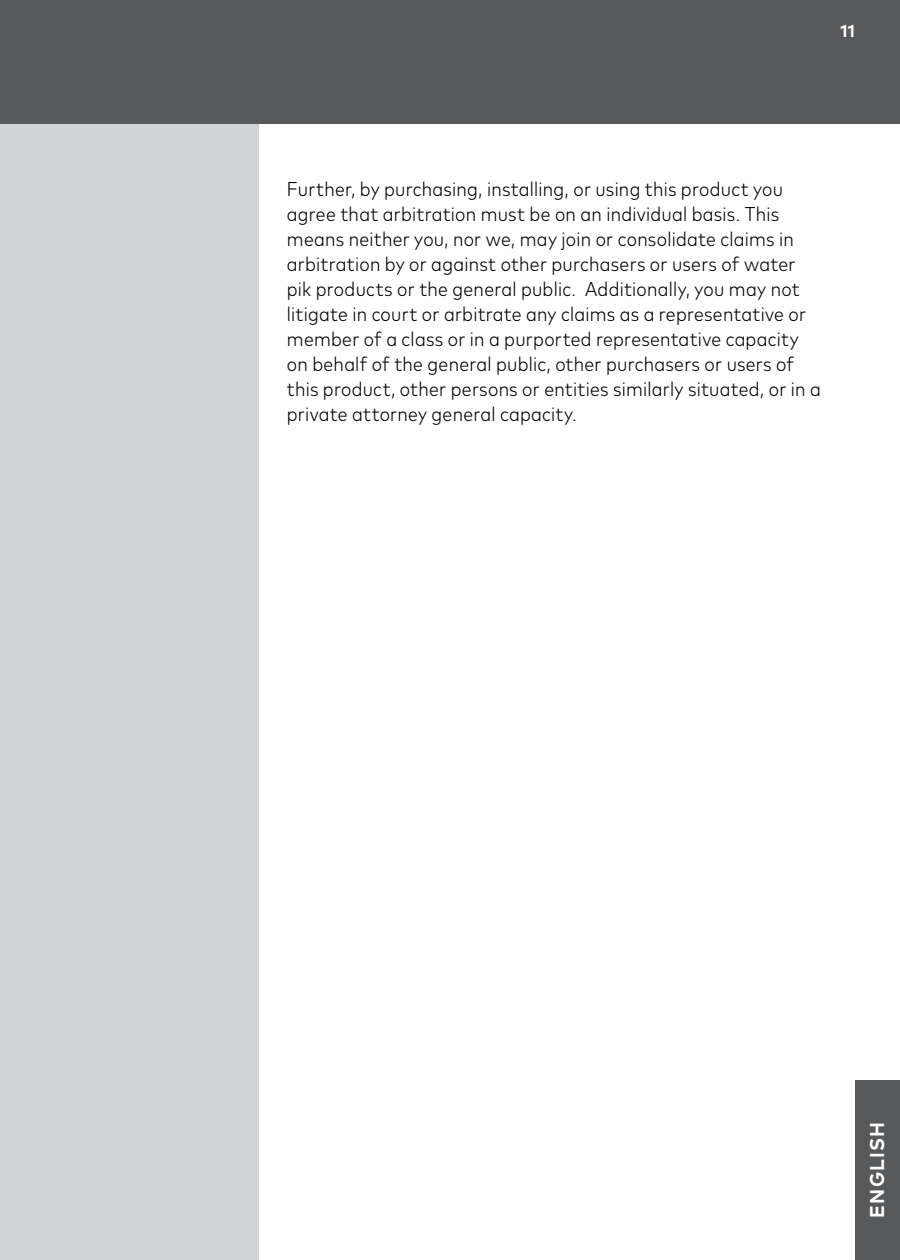
<style>
.page{position:relative;width:900px;height:1260px;background:#fff}
.page>*{position:absolute;margin:0;border:0;box-sizing:border-box;transform-origin:0 0}
.t1{font:300 condensed 20px/25px "Mark Pro";letter-spacing:.015em;color:#000}
.t2{font:700 20px "Mark Pro";letter-spacing:.06em;color:#fff;scale:.96 1}
.t3{font:700 17.5px "Mark Pro";color:#fff}
</style>
<div class="page">
<div style="left:0;top:76px;width:259px;height:1184px;background:#d1d3d4"></div>
<div style="left:0;top:0;width:900px;height:124px;background:#58595b"></div>
<div style="left:855px;top:1080px;width:45px;height:180px;background:#58595b"></div>
<p class="t3" style="left:841px;top:17px;width:16px">11</p>
<p class="t1" style="left:287px;top:175px;width:535px">Further, by purchasing, installing, or using this product you agree that arbitration must be on an individual basis. This means neither you, nor we, may join or consolidate claims in arbitration by or against other purchasers or users of water pik products or the general public. Additionally, you may not litigate in court or arbitrate any claims as a representative or member of a class or in a purported representative capacity on behalf of the general public, other purchasers or users of this product, other persons or entities similarly situated, or in a private attorney general capacity.</p>
<p class="t2" style="left:862px;top:1218px;width:101px;rotate:-90deg">ENGLISH</p>
</div>
